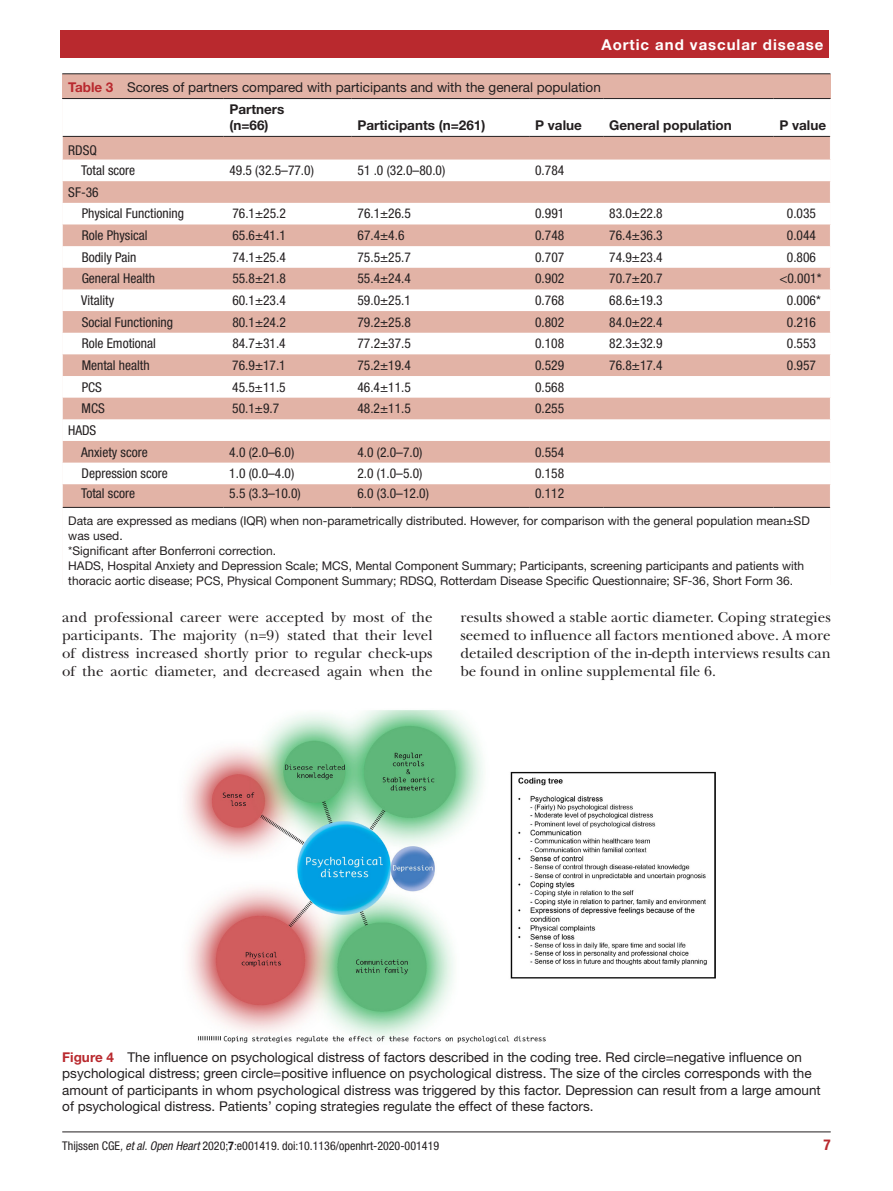
<style>
.page{position:relative;width:893px;height:1191px;background:#fff}
.page>*{position:absolute;margin:0;border:0;box-sizing:border-box;transform-origin:0 0}
.t1{font:15px/18px "New Baskerville";color:#231f20;text-align:justify}
.t2{font:700 15px "Helvetica Neue LT Std";letter-spacing:.065em;color:#fff}
.t3{font:700 condensed 15px "Helvetica Neue LT Std";color:#b9292e}
.t4{font:condensed 13.5px/21.6px "Helvetica Neue LT Std";color:#231f20}
.t5{font:13.5px/16.2px "Helvetica Neue LT Std";color:#231f20}
.t6{font:700 13.5px "Helvetica Neue LT Std";color:#231f20}
.t7{font:12px/15px "Helvetica Neue LT Std";color:#231f20}
.t8{font:condensed 12px "Helvetica Neue LT Std";color:#231f20}
.s1{font-weight:700;color:#b9292e}
.s2{font-weight:700}
.s3{font-style:italic}
</style>
<div class="page">
<hr style="left:62px;top:1131px;width:769px;height:1px;background:#231f20">
<div style="left:61px;top:31px;width:768px;height:27px;background:#b9292e"></div>
<div style="left:62px;top:74px;width:768px;height:511px;background:#e2b3a6"></div>
<hr style="left:62px;top:73px;width:768px;height:1px;background:#231f20">
<svg style="left:63px;top:99px;width:767px;height:486px;fill:#fff"></svg>
<hr style="left:62px;top:98px;width:161px;height:1px;background:#231f20">
<hr style="left:62px;top:136px;width:161px;height:1px;background:#231f20">
<hr style="left:223px;top:98px;width:128px;height:1px;background:#231f20">
<hr style="left:223px;top:136px;width:128px;height:1px;background:#231f20">
<hr style="left:351px;top:98px;width:178px;height:1px;background:#231f20">
<hr style="left:351px;top:136px;width:178px;height:1px;background:#231f20">
<hr style="left:529px;top:98px;width:74px;height:1px;background:#231f20">
<hr style="left:529px;top:136px;width:74px;height:1px;background:#231f20">
<hr style="left:603px;top:98px;width:170px;height:1px;background:#231f20">
<hr style="left:603px;top:136px;width:170px;height:1px;background:#231f20">
<hr style="left:773px;top:98px;width:57px;height:1px;background:#231f20">
<hr style="left:773px;top:136px;width:57px;height:1px;background:#231f20">
<hr style="left:223px;top:507px;width:128px;height:1px;background:#231f20">
<hr style="left:351px;top:507px;width:178px;height:1px;background:#231f20">
<hr style="left:529px;top:507px;width:74px;height:1px;background:#231f20">
<hr style="left:603px;top:507px;width:170px;height:1px;background:#231f20">
<hr style="left:773px;top:507px;width:57px;height:1px;background:#231f20">
<hr style="left:62px;top:507px;width:161px;height:1px;background:#231f20">
<hr style="left:62px;top:99px;width:1px;height:37px;background:#fff">
<svg style="left:62px;top:136px;width:1px;height:371px"></svg>
<hr style="left:62px;top:507px;width:1px;height:78px;background:#fff">
<svg style="left:830px;top:136px;width:1px;height:349px"></svg>
<hr style="left:68px;top:539px;width:762px;height:2px;background:#fff">
<hr style="left:68px;top:554px;width:762px;height:2px;background:#fff">
<hr style="left:68px;top:584px;width:762px;height:2px;background:#fff">
<img style="left:185px;top:710px;width:530px;height:333px">
<p class="t2" style="left:601px;top:35px;width:224px">Aortic and vascular disease</p>
<p class="t5" style="left:229px;top:76px;width:373px;line-height:22px;text-indent:-161px"><span class="s1">Table 3</span> Scores of partners compared with participants and with the general population<br><span class="s2">Partners</span></p>
<p class="t6" style="left:229px;top:117px;width:41px">(n=66)</p>
<p class="t6" style="left:358px;top:117px;width:129px">Participants (n=261)</p>
<p class="t6" style="left:535px;top:117px;width:48px">P value</p>
<p class="t6" style="left:609px;top:117px;width:124px">General population</p>
<p class="t6" style="left:779px;top:117px;width:48px">P value</p>
<p class="t4" style="left:81px;top:140px;width:55px;line-height:20.1px;text-indent:-13px">RDSQ<br>Total score</p>
<p class="t4" style="left:229px;top:159px;width:86px">49.5 (32.5–77.0)</p>
<p class="t4" style="left:358px;top:159px;width:89px">51 .0 (32.0–80.0)</p>
<p class="t4" style="left:535px;top:159px;width:31px">0.784</p>
<p class="t4" style="left:82px;top:181px;width:104px;text-indent:-14px">SF-36<br>Physical Functioning</p>
<p class="t4" style="left:232px;top:203px;width:55px">76.1±25.2</p>
<p class="t4" style="left:358px;top:203px;width:55px">76.1±26.5</p>
<p class="t4" style="left:535px;top:203px;width:31px">0.991</p>
<p class="t4" style="left:609px;top:203px;width:55px">83.0±22.8</p>
<p class="t4" style="left:787px;top:203px;width:31px">0.035</p>
<p class="t4" style="left:82px;top:224px;width:67px">Role Physical</p>
<p class="t4" style="left:232px;top:224px;width:55px">65.6±41.1</p>
<p class="t4" style="left:357px;top:224px;width:48px">67.4±4.6</p>
<p class="t4" style="left:535px;top:224px;width:31px">0.748</p>
<p class="t4" style="left:609px;top:224px;width:55px">76.4±36.3</p>
<p class="t4" style="left:787px;top:224px;width:31px">0.044</p>
<p class="t4" style="left:82px;top:246px;width:56px">Bodily Pain</p>
<p class="t4" style="left:232px;top:246px;width:55px">74.1±25.4</p>
<p class="t4" style="left:357px;top:246px;width:55px">75.5±25.7</p>
<p class="t4" style="left:535px;top:246px;width:31px">0.707</p>
<p class="t4" style="left:609px;top:246px;width:55px">74.9±23.4</p>
<p class="t4" style="left:787px;top:246px;width:31px">0.806</p>
<p class="t4" style="left:82px;top:268px;width:75px">General Health</p>
<p class="t4" style="left:232px;top:268px;width:55px">55.8±21.8</p>
<p class="t4" style="left:357px;top:268px;width:55px">55.4±24.4</p>
<p class="t4" style="left:535px;top:268px;width:31px">0.902</p>
<p class="t4" style="left:609px;top:268px;width:55px">70.7±20.7</p>
<p class="t4" style="left:779px;top:268px;width:44px">&lt;0.001*</p>
<p class="t4" style="left:81px;top:289px;width:34px">Vitality</p>
<p class="t4" style="left:232px;top:289px;width:55px">60.1±23.4</p>
<p class="t4" style="left:357px;top:289px;width:55px">59.0±25.1</p>
<p class="t4" style="left:535px;top:289px;width:31px">0.768</p>
<p class="t4" style="left:609px;top:289px;width:55px">68.6±19.3</p>
<p class="t4" style="left:787px;top:289px;width:35px">0.006*</p>
<p class="t4" style="left:82px;top:311px;width:93px">Social Functioning</p>
<p class="t4" style="left:232px;top:311px;width:55px">80.1±24.2</p>
<p class="t4" style="left:357px;top:311px;width:55px">79.2±25.8</p>
<p class="t4" style="left:535px;top:311px;width:31px">0.802</p>
<p class="t4" style="left:609px;top:311px;width:55px">84.0±22.4</p>
<p class="t4" style="left:787px;top:311px;width:31px">0.216</p>
<p class="t4" style="left:82px;top:333px;width:76px">Role Emotional</p>
<p class="t4" style="left:232px;top:333px;width:55px">84.7±31.4</p>
<p class="t4" style="left:357px;top:333px;width:55px">77.2±37.5</p>
<p class="t4" style="left:535px;top:333px;width:31px">0.108</p>
<p class="t4" style="left:609px;top:333px;width:55px">82.3±32.9</p>
<p class="t4" style="left:787px;top:333px;width:31px">0.553</p>
<p class="t4" style="left:82px;top:354px;width:69px">Mental health</p>
<p class="t4" style="left:232px;top:354px;width:55px">76.9±17.1</p>
<p class="t4" style="left:357px;top:354px;width:55px">75.2±19.4</p>
<p class="t4" style="left:535px;top:354px;width:31px">0.529</p>
<p class="t4" style="left:609px;top:354px;width:55px">76.8±17.4</p>
<p class="t4" style="left:787px;top:354px;width:31px">0.957</p>
<p class="t4" style="left:82px;top:376px;width:22px">PCS</p>
<p class="t4" style="left:232px;top:376px;width:55px">45.5±11.5</p>
<p class="t4" style="left:357px;top:376px;width:55px">46.4±11.5</p>
<p class="t4" style="left:535px;top:376px;width:31px">0.568</p>
<p class="t4" style="left:82px;top:398px;width:25px">MCS</p>
<p class="t4" style="left:232px;top:398px;width:48px">50.1±9.7</p>
<p class="t4" style="left:357px;top:398px;width:55px">48.2±11.5</p>
<p class="t4" style="left:535px;top:398px;width:31px">0.255</p>
<p class="t4" style="left:81px;top:419px;width:68px;text-indent:-13px">HADS<br>Anxiety score</p>
<p class="t4" style="left:229px;top:441px;width:67px">4.0 (2.0–6.0)</p>
<p class="t4" style="left:357px;top:441px;width:67px">4.0 (2.0–7.0)</p>
<p class="t4" style="left:535px;top:441px;width:31px">0.554</p>
<p class="t4" style="left:82px;top:462px;width:88px">Depression score</p>
<p class="t4" style="left:229px;top:462px;width:67px">1.0 (0.0–4.0)</p>
<p class="t4" style="left:357px;top:462px;width:67px">2.0 (1.0–5.0)</p>
<p class="t4" style="left:535px;top:462px;width:31px">0.158</p>
<p class="t4" style="left:81px;top:483px;width:55px">Total score</p>
<p class="t4" style="left:229px;top:483px;width:73px">5.5 (3.3–10.0)</p>
<p class="t4" style="left:357px;top:483px;width:73px">6.0 (3.0–12.0)</p>
<p class="t4" style="left:535px;top:483px;width:31px">0.112</p>
<p class="t7" style="left:68px;top:513px;width:743px">Data are expressed as medians (IQR) when non-parametrically distributed. However, for comparison with the general population mean±SD was used.<br>*Significant after Bonferroni correction.<br>HADS, Hospital Anxiety and Depression Scale; MCS, Mental Component Summary; Participants, screening participants and patients with thoracic aortic disease; PCS, Physical Component Summary; RDSQ, Rotterdam Disease Specific Questionnaire; SF-36, Short Form 36.</p>
<p class="t1" style="left:62px;top:608px;width:372px">and professional career were accepted by most of the participants. The majority (n=9) stated that their level of distress increased shortly prior to regular check-ups of the aortic diameter, and decreased again when the</p>
<p class="t1" style="left:460px;top:608px;width:372px">results showed a stable aortic diameter. Coping strategies seemed to influence all factors mentioned above. A more detailed description of the in-depth interviews results can be found in online supplemental file 6.</p>
<p class="t5" style="left:62px;top:1049px;width:760px"><span class="s1">Figure 4</span> The influence on psychological distress of factors described in the coding tree. Red circle=negative influence on psychological distress; green circle=positive influence on psychological distress. The size of the circles corresponds with the amount of participants in whom psychological distress was triggered by this factor. Depression can result from a large amount of psychological distress. Patients’ coping strategies regulate the effect of these factors.</p>
<p class="t8" style="left:62px;top:1139px;width:378px">Thijssen CGE<span class="s3">, et al. Open Heart</span> 2020;<span class="s2">7</span>:e001419. doi:10.1136/openhrt-2020-001419</p>
<p class="t3" style="left:823px;top:1135px;width:9px">7</p>
</div>
